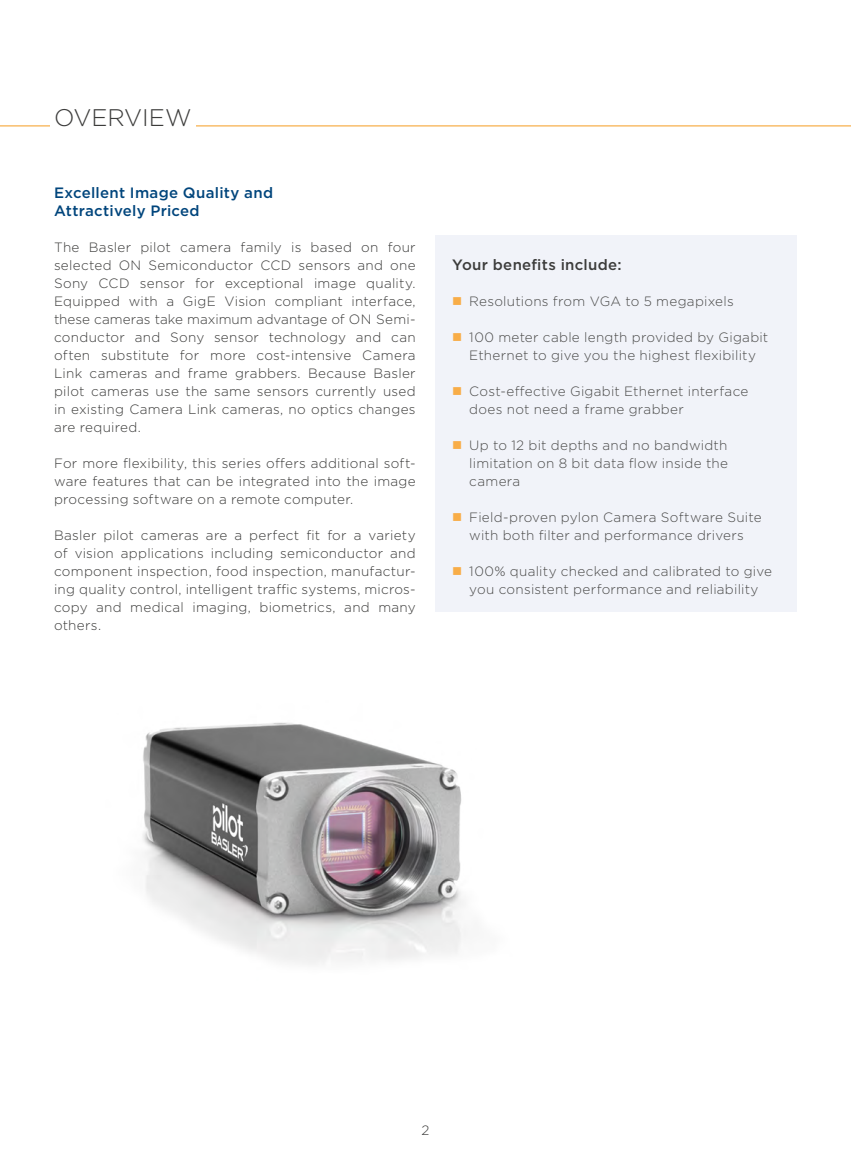
<style>
.page{position:relative;width:851px;height:1149px;background:#fff}
.page>*{position:absolute;margin:0;border:0;box-sizing:border-box;transform-origin:0 0}
.t1{font:300 24px "Gotham";letter-spacing:-.005em;color:#3c3c3b}
.t2{font:500 15px/18px "Gotham";letter-spacing:.02em;color:#00457c}
.t3{font:500 15px "Gotham";letter-spacing:.02em;color:#3c3c3b}
.t4{font:300 13.5px/18px "Gotham";letter-spacing:.02em;color:#3c3c3b;text-align:justify}
.t5{font:300 13.5px/18px "Gotham";letter-spacing:.02em;color:#4a4a49}
</style>
<div class="page">
<img style="left:143px;top:722px;width:323px;height:243px">
<hr style="left:0;top:125px;width:850px;height:1px;background:#f59d21">
<div style="left:50px;top:94px;width:146px;height:36px;background:#fff"></div>
<div style="left:435px;top:235px;width:361px;height:376px;background:#f1f3f9"></div>
<h1 class="t1" style="left:54px;top:102px;width:139px">OVERVIEW</h1>
<p class="t2" style="left:54px;top:184px;width:220px">Excellent Image Quality and<br>Attractively Priced</p>
<p class="t4" style="left:54px;top:238px;width:363px">The Basler pilot camera family is based on four selected ON Semiconductor CCD sensors and one Sony CCD sensor for exceptional image quality.<br>Equipped with a GigE Vision compliant interface, these cameras take maximum advantage of ON Semi&shy;conductor and Sony sensor technology and can often substitute for more cost-intensive Camera Link cameras and frame grabbers. Because Basler pilot cameras use the same sensors currently used in existing Camera Link cameras, no optics changes are required.</p>
<p class="t4" style="left:54px;top:454px;width:363px">For more flexibility, this series offers additional soft&shy;ware features that can be integrated into the image processing software on a remote computer.</p>
<p class="t4" style="left:54px;top:526px;width:363px">Basler pilot cameras are a perfect fit for a variety of vision applications including semiconductor and component inspection, food inspection, manufactur&shy;ing quality control, intelligent traffic systems, micros&shy;copy and medical imaging, biometrics, and many others.</p>
<p class="t3" style="left:452px;top:255px;width:171px">Your benefits include:</p>
<p class="t5" style="left:469px;top:292px;width:266px">Resolutions from VGA to 5 megapixels</p>
<p class="t5" style="left:469px;top:328px;width:300px">100 meter cable length provided by Gigabit<br>Ethernet to give you the highest flexibility</p>
<p class="t5" style="left:469px;top:382px;width:280px">Cost-effective Gigabit Ethernet interface does not need a frame grabber</p>
<p class="t5" style="left:469px;top:436px;width:260px;text-align:justify">Up to 12 bit depths and no bandwidth limitation on 8 bit data flow inside the camera</p>
<p class="t5" style="left:469px;top:508px;width:294px">Field-proven pylon Camera Software Suite with both filter and performance drivers</p>
<p class="t5" style="left:469px;top:562px;width:304px">100% quality checked and calibrated to give you consistent performance and reliability</p>
<p class="t4" style="left:421px;top:1120px;width:9px">2</p>
</div>
